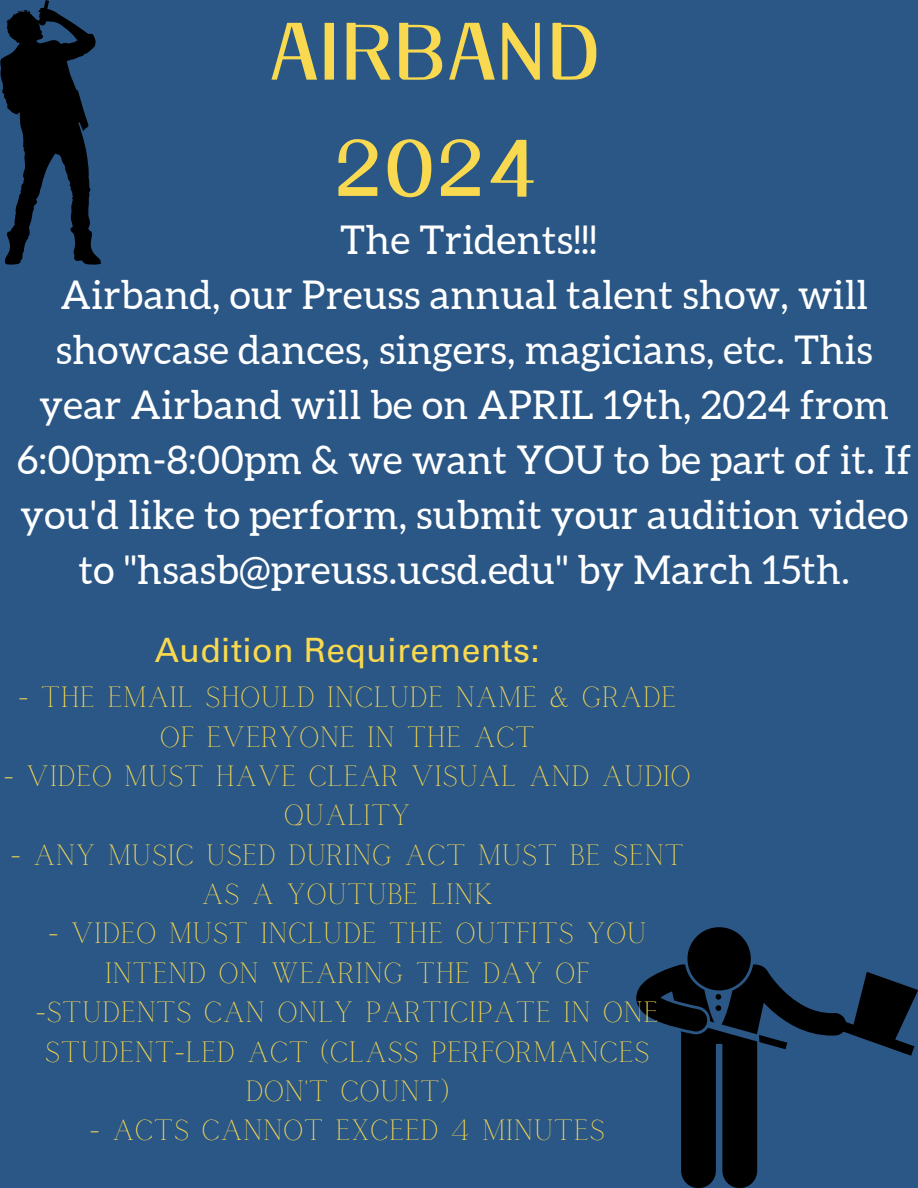
<style>
.page{position:relative;width:918px;height:1188px;background:#2b5786}
.page>*{position:absolute;margin:0;border:0;box-sizing:border-box;transform-origin:0 0}
.t1{font:900 84px/117px "Canva Endeavor";letter-spacing:.01em;color:#f8d94f;text-align:center}
.t2{font:39.6px/55.2px "Aleo";letter-spacing:.01em;color:#fff;text-align:center}
.t3{font:33.6px "Univers LT Pro 55 Roman";letter-spacing:.01em;color:#f8d94f}
.t4{font:28.95px/39.3px "Calgary";letter-spacing:.01em;color:#f8d94f;text-align:center}
</style>
<div class="page">
<svg style="left:636px;top:927px;width:282px;height:261px"></svg>
<svg style="left:0;top:0;width:101px;height:265px"></svg>
<h1 class="t1" style="left:269px;top:-6px;width:333px">AIRBAND<br>2024</h1>
<p class="t2" style="left:17px;top:212px;width:896px">The Tridents!!!<br>Airband, our Preuss annual talent show, will showcase dances, singers, magicians, etc. This year Airband will be on APRIL 19th, 2024 from 6:00pm-8:00pm &amp; we want YOU to be part of it. If you'd like to perform, submit your audition video to "hsasb@preuss.ucsd.edu" by March 15th.</p>
<p class="t3" style="left:155px;top:638px;width:386px">Audition Requirements:</p>
<p class="t4" style="left:18px;top:679px;width:660px">- THE EMAIL SHOULD INCLUDE NAME &amp; GRADE<br>OF EVERYONE IN THE ACT</p>
<p class="t4" style="left:4px;top:758px;width:689px">- VIDEO MUST HAVE CLEAR VISUAL AND AUDIO<br>QUALITY</p>
<p class="t4" style="left:11px;top:836px;width:675px">- ANY MUSIC USED DURING ACT MUST BE SENT<br>AS A YOUTUBE LINK</p>
<p class="t4" style="left:36px;top:915px;width:625px">- VIDEO MUST INCLUDE THE OUTFITS YOU<br>INTEND ON WEARING THE DAY OF -STUDENTS CAN ONLY PARTICIPATE IN ONE<br>STUDENT-LED ACT (CLASS PERFORMANCES<br>DON'T COUNT)</p>
<p class="t4" style="left:90px;top:1112px;width:517px">- ACTS CANNOT EXCEED 4 MINUTES</p>
</div>
